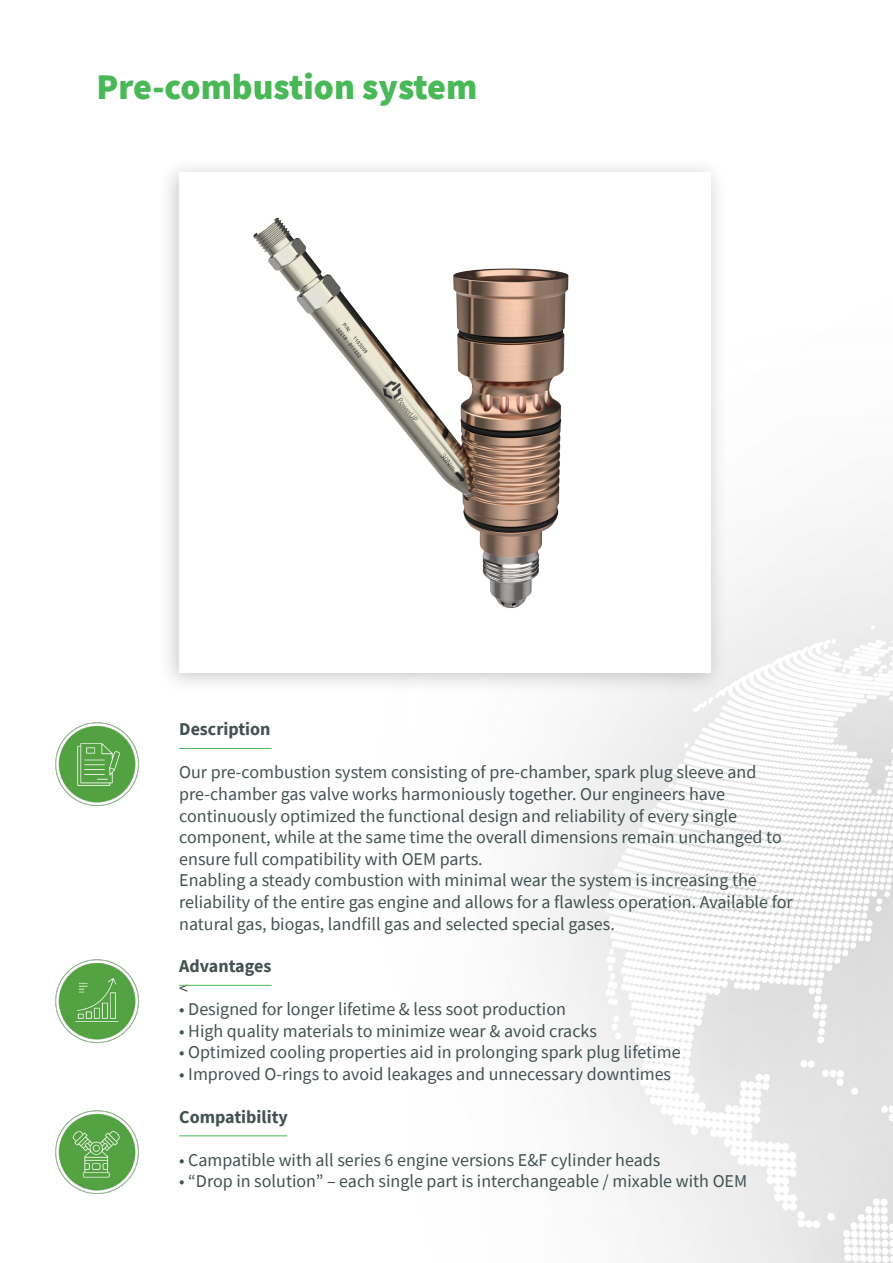
<style>
.page{position:relative;width:893px;height:1263px;background:#fff}
.page>*{position:absolute;margin:0;border:0;box-sizing:border-box;transform-origin:0 0}
.t1{font:900 36px "Source Sans Pro";color:#49b857}
.t2{font:18px/21.6px "Source Sans Pro";color:#435151}
.t3{font:700 18px "Source Sans Pro";color:#435151}
</style>
<div class="page">
<img style="left:179px;top:526px;width:714px;height:737px">
<img style="left:55px;top:959px;width:84px;height:84px">
<img style="left:55px;top:722px;width:84px;height:84px">
<img style="left:55px;top:1110px;width:84px;height:84px">
<div style="left:158px;top:156px;width:569px;height:538px;background:#231f20;opacity:.25"></div>
<div style="left:179px;top:172px;width:532px;height:501px;background:#fff"></div>
<img style="left:253px;top:217px;width:316px;height:391px">
<hr style="left:179px;top:748px;width:93px;height:1px;background:#49b857">
<hr style="left:179px;top:985px;width:93px;height:1px;background:#49b857">
<hr style="left:179px;top:1135px;width:108px;height:1px;background:#49b857">
<p class="t1" style="left:97px;top:63px;width:382px">Pre-combustion system</p>
<p class="t3" style="left:179px;top:717px;width:93px">Description</p>
<p class="t2" style="left:179px;top:761px;width:579px">Our pre-combustion system consisting of pre-chamber, spark plug sleeve and pre-chamber gas valve works harmoniously together. Our engineers have</p>
<p class="t2" style="left:179px;top:805px;width:559px">continuously optimized the functional design and reliability of every single</p>
<p class="t2" style="left:179px;top:826px;width:604px">component, while at the same time the overall dimensions remain unchanged to ensure full compatibility with OEM parts.</p>
<p class="t2" style="left:179px;top:869px;width:579px">Enabling a steady combustion with minimal wear the system is increasing the</p>
<p class="t2" style="left:179px;top:891px;width:615px">reliability of the entire gas engine and allows for a flawless operation. Available for natural gas, biogas, landfill gas and selected special gases.</p>
<p class="t3" style="left:179px;top:954px;width:94px">Advantages</p>
<p class="t2" style="left:179px;top:977px;width:10px">&lt;</p>
<p class="t2" style="left:179px;top:998px;width:388px">• Designed for longer lifetime &amp; less soot production</p>
<p class="t2" style="left:179px;top:1020px;width:419px">• High quality materials to minimize wear &amp; avoid cracks</p>
<p class="t2" style="left:179px;top:1041px;width:503px">• Optimized cooling properties aid in prolonging spark plug lifetime</p>
<p class="t2" style="left:179px;top:1063px;width:493px">• Improved O-rings to avoid leakages and unnecessary downtimes</p>
<p class="t3" style="left:179px;top:1104px;width:110px">Compatibility</p>
<p class="t2" style="left:179px;top:1149px;width:483px">• Campatible with all series 6 engine versions E&amp;F cylinder heads</p>
<p class="t2" style="left:179px;top:1170px;width:569px">• “Drop in solution” – each single part is interchangeable / mixable with OEM</p>
</div>
